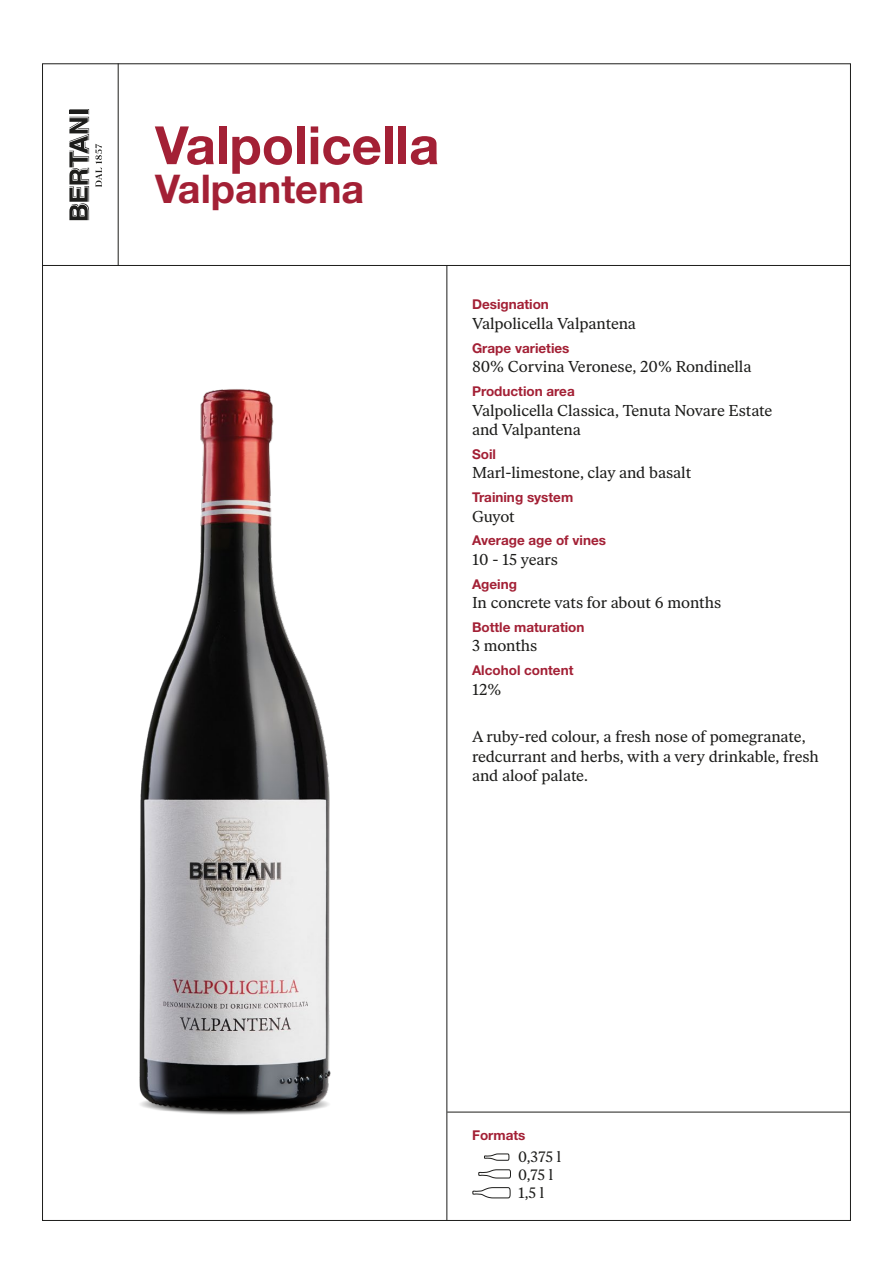
<style>
.page{position:relative;width:893px;height:1263px;background:#fff}
.page>*{position:absolute;margin:0;border:0;box-sizing:border-box;transform-origin:0 0}
.t1{font:700 52.8px "Helvetica Neue LT Std";color:#a32035}
.t2{font:700 39.6px "Helvetica Neue LT Std";color:#a32035}
.t3{font:15.75px/19.5px "Ivar Text";letter-spacing:-.005em;color:#1d1d1b}
.t4{font:15px/18px "Ivar Text";color:#1d1d1b}
.t5{font:700 13.5px "Helvetica Neue LT Std";color:#a32035}
</style>
<div class="page">
<svg style="left:69px;top:109px;width:20px;height:111px"></svg>
<hr style="left:69px;top:110px;width:19px;height:4px;background:#1d1d1b">
<svg style="left:95px;top:144px;width:7px;height:43px"></svg>
<hr style="left:42px;top:265px;width:808px;height:1px;background:#1d1d1b">
<hr style="left:447px;top:265px;width:1px;height:955px;background:#1d1d1b">
<hr style="left:118px;top:63px;width:1px;height:203px;background:#1d1d1b">
<hr style="left:447px;top:1112px;width:403px;height:1px;background:#1d1d1b">
<svg style="left:478px;top:1169px;width:33px;height:10px"></svg>
<svg style="left:484px;top:1153px;width:26px;height:8px"></svg>
<svg style="left:472px;top:1187px;width:39px;height:12px"></svg>
<img style="left:139px;top:389px;width:192px;height:704px">
<img style="left:140px;top:1093px;width:189px;height:21px">
<h1 class="t1" style="left:155px;top:113px;width:286px">Valpolicella</h1>
<h2 class="t2" style="left:155px;top:165px;width:211px">Valpantena</h2>
<p class="t5" style="left:472px;top:296px;width:78px">Designation</p>
<p class="t3" style="left:472px;top:314px;width:165px">Valpolicella Valpantena</p>
<p class="t5" style="left:472px;top:340px;width:99px">Grape varieties</p>
<p class="t3" style="left:472px;top:357px;width:281px">80% Corvina Veronese, 20% Rondinella</p>
<p class="t5" style="left:472px;top:383px;width:104px">Production area</p>
<p class="t3" style="left:472px;top:400px;width:302px">Valpolicella Classica, Tenuta Novare Estate and Valpantena</p>
<p class="t5" style="left:472px;top:446px;width:25px">Soil</p>
<p class="t3" style="left:472px;top:463px;width:221px">Marl-limestone, clay and basalt</p>
<p class="t5" style="left:472px;top:489px;width:103px">Training system</p>
<p class="t3" style="left:472px;top:506px;width:44px">Guyot</p>
<p class="t5" style="left:472px;top:532px;width:136px">Average age of vines</p>
<p class="t3" style="left:472px;top:550px;width:88px">10 - 15 years</p>
<p class="t5" style="left:472px;top:575px;width:46px">Ageing</p>
<p class="t3" style="left:472px;top:593px;width:251px">In concrete vats for about 6 months</p>
<p class="t5" style="left:472px;top:619px;width:114px">Bottle maturation</p>
<p class="t3" style="left:472px;top:636px;width:67px">3 months</p>
<p class="t5" style="left:472px;top:662px;width:103px">Alcohol content</p>
<p class="t3" style="left:472px;top:679px;width:31px">12%</p>
<p class="t3" style="left:472px;top:727px;width:348px">A ruby-red colour, a fresh nose of pomegranate, redcurrant and herbs, with a very drinkable, fresh and aloof palate.</p>
<p class="t5" style="left:472px;top:1127px;width:55px">Formats</p>
<p class="t4" style="left:518px;top:1148px;width:44px">0,375 l<br>0,75 l<br>1,5 l</p>
</div>
